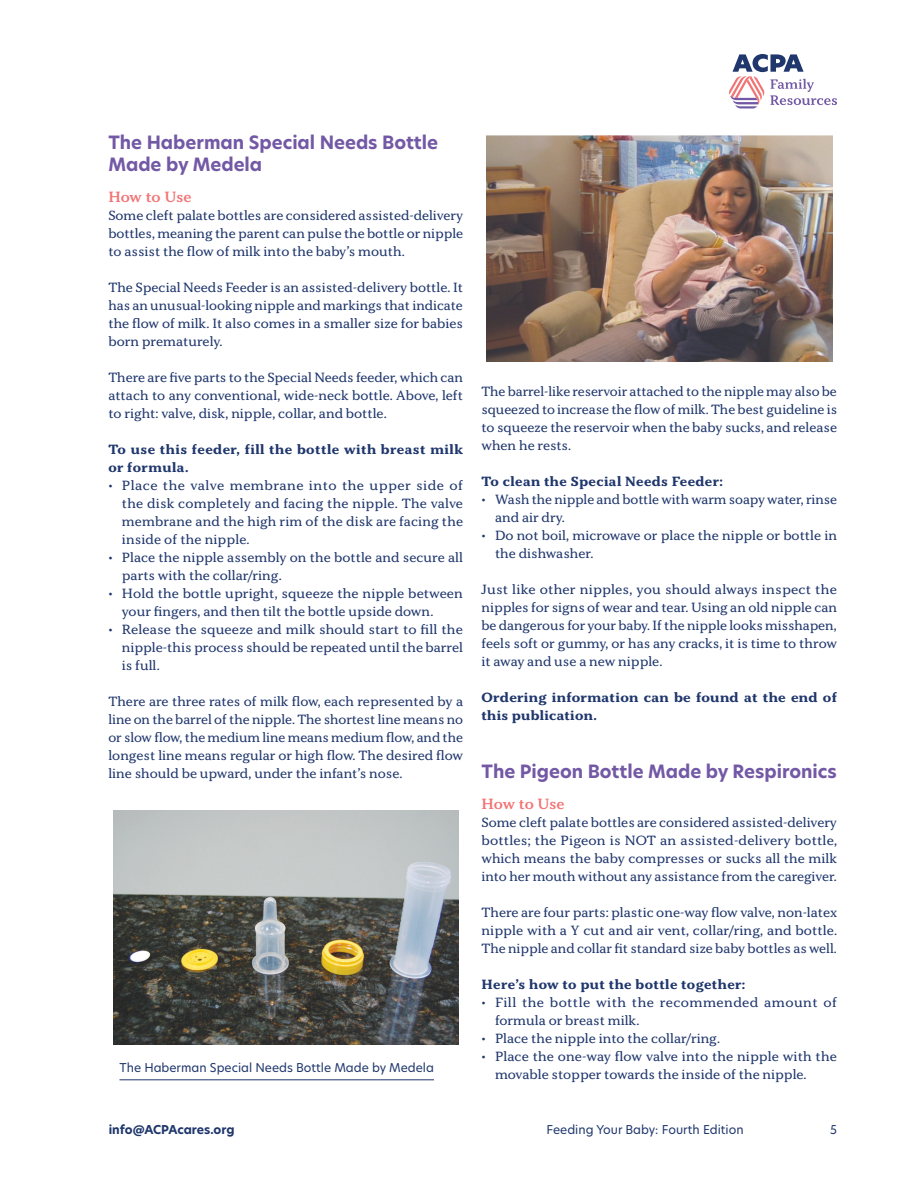
<style>
.page{position:relative;width:918px;height:1188px;background:#fff}
.page>*{position:absolute;margin:0;border:0;box-sizing:border-box;transform-origin:0 0}
.t1{font:700 18px/21.6px "New Hero";color:#7359a5}
.t2{font:600 15px "Kopius";letter-spacing:-.01em;color:#f27576}
.Body_Copy{font:13.5px/18px "Kopius";color:#20376d;text-align:justify}
.Body_Copy-2{font:700 13.5px/18px "Kopius";letter-spacing:.03em;color:#20376d}
.Body_Copy-3{font:13.5px/18px "Kopius";letter-spacing:.025em;color:#20376d}
.t3{font:12px "New Hero";color:#20376d}
.t4{font:700 12px "New Hero";letter-spacing:-.005em;color:#20376d}
</style>
<div class="page">
<svg style="left:729px;top:54px;width:108px;height:54px"></svg>
<hr style="left:119px;top:1079px;width:315px;height:1px;background:#20376d">
<img style="left:113px;top:810px;width:346px;height:235px">
<img style="left:486px;top:135px;width:346px;height:227px">
<p class="t1" style="left:108px;top:132px;width:331px">The Haberman Special Needs Bottle<br>Made by Medela</p>
<p class="t2" style="left:108px;top:188px;width:85px">How to Use</p>
<p class="Body_Copy" style="left:108px;top:207px;width:356px">Some cleft palate bottles are considered assisted-delivery bottles, meaning the parent can pulse the bottle or nipple to assist the flow of milk into the baby’s mouth.</p>
<p class="Body_Copy" style="left:108px;top:279px;width:356px">The Special Needs Feeder is an assisted-delivery bottle. It has an unusual-looking nipple and markings that indicate the flow of milk. It also comes in a smaller size for babies born prematurely.</p>
<p class="Body_Copy" style="left:108px;top:369px;width:356px">There are five parts to the Special Needs feeder, which can attach to any conventional, wide-neck bottle. Above, left to right: valve, disk, nipple, collar, and bottle.</p>
<p class="Body_Copy-2" style="left:108px;top:441px;width:356px">To use this feeder, fill the bottle with breast milk or formula.</p>
<p class="Body_Copy" style="left:122px;top:477px;width:343px;text-indent:-14px">• Place the valve membrane into the upper side of the disk completely and facing the nipple. The valve membrane and the high rim of the disk are facing the inside of the nipple.</p>
<p class="Body_Copy" style="left:122px;top:549px;width:343px;text-indent:-14px">• Place the nipple assembly on the bottle and secure all parts with the collar/ring.</p>
<p class="Body_Copy" style="left:122px;top:585px;width:342px;text-indent:-14px">• Hold the bottle upright, squeeze the nipple between your fingers, and then tilt the bottle upside down.</p>
<p class="Body_Copy" style="left:122px;top:621px;width:343px;text-indent:-14px">• Release the squeeze and milk should start to fill the nipple-this process should be repeated until the barrel is full.</p>
<p class="Body_Copy" style="left:108px;top:693px;width:356px">There are three rates of milk flow, each represented by a line on the barrel of the nipple. The shortest line means no or slow flow, the medium line means medium flow, and the longest line means regular or high flow. The desired flow line should be upward, under the infant’s nose.</p>
<p class="t3" style="left:119px;top:1060px;width:316px">The Haberman Special Needs Bottle Made by Medela</p>
<p class="Body_Copy" style="left:482px;top:382px;width:357px">The barrel-like reservoir attached to the nipple may also be squeezed to increase the flow of milk. The best guideline is to squeeze the reservoir when the baby sucks, and release when he rests.</p>
<p class="Body_Copy-2" style="left:482px;top:472px;width:243px">To clean the Special Needs Feeder:</p>
<p class="Body_Copy" style="left:495px;top:490px;width:344px;text-indent:-14px">• Wash the nipple and bottle with warm soapy water, rinse and air dry.</p>
<p class="Body_Copy" style="left:495px;top:526px;width:344px;text-indent:-14px">• Do not boil, microwave or place the nipple or bottle in the dishwasher.</p>
<p class="Body_Copy" style="left:482px;top:580px;width:357px">Just like other nipples, you should always inspect the nipples for signs of wear and tear. Using an old nipple can be dangerous for your baby. If the nipple looks misshapen, feels soft or gummy, or has any cracks, it is time to throw it away and use a new nipple.</p>
<p class="Body_Copy-2" style="left:482px;top:688px;width:357px">Ordering information can be found at the end of this publication.</p>
<p class="t1" style="left:482px;top:760px;width:357px">The Pigeon Bottle Made by Respironics</p>
<p class="t2" style="left:482px;top:795px;width:85px">How to Use</p>
<p class="Body_Copy" style="left:482px;top:814px;width:357px">Some cleft palate bottles are considered assisted-delivery bottles; the Pigeon is NOT an assisted-delivery bottle, which means the baby compresses or sucks all the milk into her mouth without any assistance from the caregiver.</p>
<p class="Body_Copy" style="left:482px;top:904px;width:357px">There are four parts: plastic one-way flow valve, non-latex nipple with a Y cut and air vent, collar/ring, and bottle.<br>The nipple and collar fit standard size baby bottles as well.</p>
<p class="Body_Copy-2" style="left:482px;top:976px;width:265px">Here’s how to put the bottle together:</p>
<p class="Body_Copy-3" style="left:495px;top:994px;width:344px;text-indent:-14px">• Fill the bottle with the recommended amount of formula or breast milk.</p>
<p class="Body_Copy" style="left:482px;top:1030px;width:240px">• Place the nipple into the collar/ring.</p>
<p class="Body_Copy" style="left:495px;top:1048px;width:343px;text-indent:-14px">• Place the one-way flow valve into the nipple with the movable stopper towards the inside of the nipple.</p>
<p class="t4" style="left:109px;top:1121px;width:127px">info@ACPAcares.org</p>
<p class="t3" style="left:546px;top:1121px;width:199px">Feeding Your Baby: Fourth Edition</p>
<p class="t3" style="left:830px;top:1121px;width:8px">5</p>
</div>
